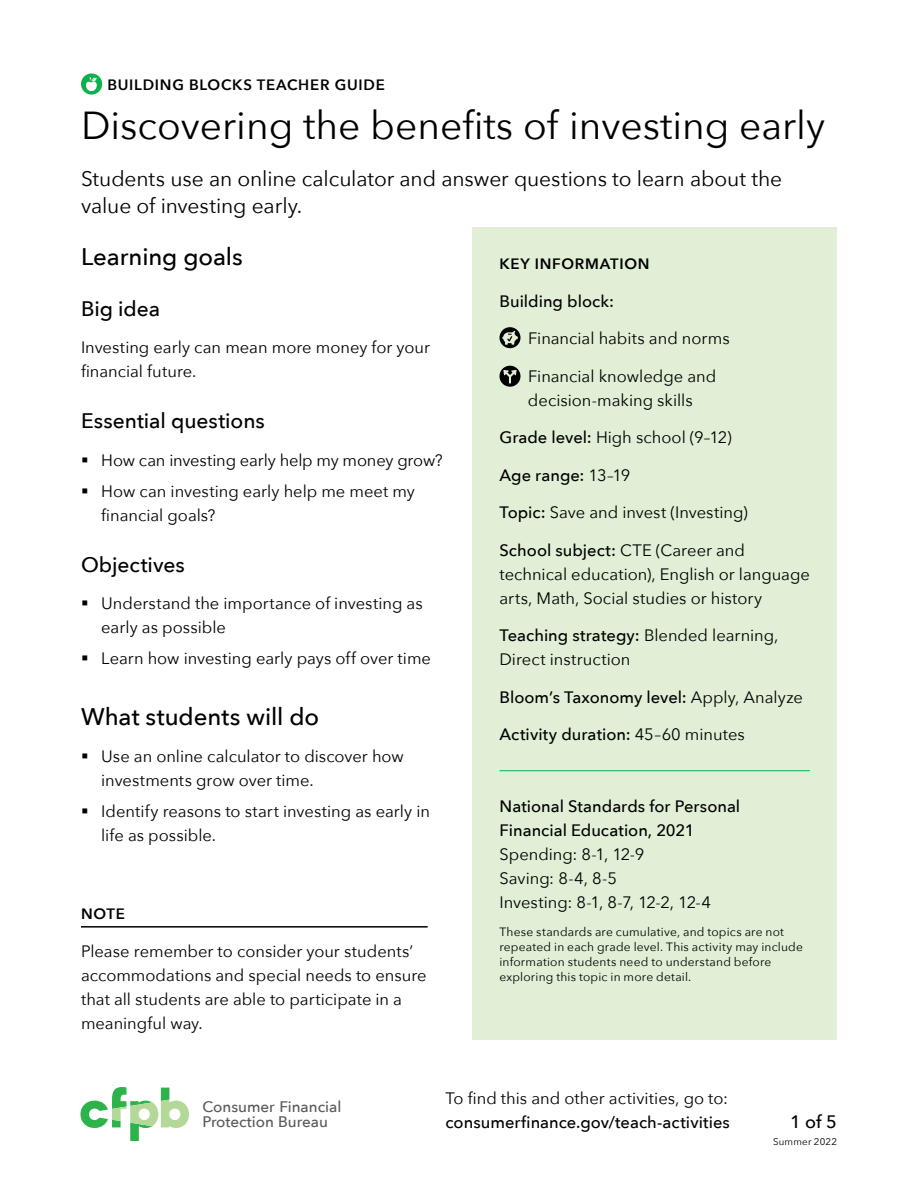
<style>
.page{position:relative;width:918px;height:1188px;background:#fff}
.page>*{position:absolute;margin:0;border:0;box-sizing:border-box;transform-origin:0 0}
.t1{font:39px "Avenir Next";color:#000}
.t2{font:500 24px "Avenir Next";letter-spacing:-.005em;color:#000}
.t3{font:21px/27px "Avenir Next";letter-spacing:-.005em;color:#000}
.t4{font:500 21px "Avenir Next";letter-spacing:-.005em;color:#000}
.t5{font:500 18px "Avenir Next";color:#000}
.t6{font:16.5px/24px "Avenir Next";color:#000}
.t7{font:500 16.5px/24px "Avenir Next";color:#000}
.t8{font:500 15.3px/15.5px "Avenir Next";color:#58595b}
.t9{font:600 15px "Avenir Next";letter-spacing:.05em;color:#000}
.t10{font:12px/15px "Avenir Next";letter-spacing:.015em;color:#000}
.t11{font:9.75px "Avenir Next";letter-spacing:.02em;color:#000}
.s1{font-weight:500}
.s2{font-weight:400}
</style>
<div class="page">
<svg style="left:80px;top:1087px;width:109px;height:54px"></svg>
<svg style="left:81px;top:73px;width:21px;height:22px"></svg>
<svg style="left:85px;top:76px;width:13px;height:15px"></svg>
<div style="left:472px;top:227px;width:365px;height:813px;background:#e0efd6"></div>
<hr style="left:500px;top:770px;width:310px;height:1px;background:#0db14b">
<div style="left:500px;top:327px;width:20px;height:21px;background:#000;border-radius:50%"></div>
<svg style="left:502px;top:331px;width:16px;height:14px"></svg>
<svg style="left:500px;top:366px;width:20px;height:21px"></svg>
<hr style="left:81px;top:926px;width:347px;height:2px;background:#000">
<p class="t9" style="left:107px;top:72px;width:279px">BUILDING BLOCKS TEACHER GUIDE</p>
<h1 class="t1" style="left:81px;top:92px;width:746px">Discovering the benefits of investing early</h1>
<p class="t3" style="left:81px;top:164px;width:703px">Students use an online calculator and answer questions to learn about the value of investing early.</p>
<h2 class="t2" style="left:81px;top:236px;width:163px">Learning goals</h2>
<p class="t4" style="left:81px;top:291px;width:81px">Big idea</p>
<p class="t6" style="left:81px;top:335px;width:351px">Investing early can mean more money for your financial future.</p>
<p class="t4" style="left:81px;top:403px;width:185px">Essential questions</p>
<p class="t6" style="left:81px;top:447px;width:363px">▪ How can investing early help my money grow?</p>
<p class="t6" style="left:101px;top:478px;width:315px;text-indent:-20px">▪ How can investing early help me meet my financial goals?</p>
<p class="t4" style="left:81px;top:546px;width:105px">Objectives</p>
<p class="t6" style="left:101px;top:591px;width:323px;text-indent:-20px">▪ Understand the importance of investing as early as possible</p>
<p class="t6" style="left:81px;top:645px;width:352px">▪ Learn how investing early pays off over time</p>
<h2 class="t2" style="left:81px;top:696px;width:240px">What students will do</h2>
<p class="t6" style="left:101px;top:744px;width:304px;text-indent:-20px">▪ Use an online calculator to discover how investments grow over time.</p>
<p class="t6" style="left:101px;top:798px;width:330px;text-indent:-20px">▪ Identify reasons to start investing as early in life as possible.</p>
<p class="t9" style="left:81px;top:901px;width:45px">NOTE</p>
<p class="t6" style="left:81px;top:938px;width:347px">Please remember to consider your students’ accommodations and special needs to ensure that all students are able to participate in a meaningful way.</p>
<p class="t9" style="left:500px;top:251px;width:152px">KEY INFORMATION</p>
<p class="t7" style="left:500px;top:289px;width:116px">Building block:</p>
<p class="t6" style="left:528px;top:326px;width:203px">Financial habits and norms</p>
<p class="t6" style="left:528px;top:363px;width:190px">Financial knowledge and decision-making skills</p>
<p class="t6" style="left:500px;top:425px;width:234px"><span class="s1">Grade level:</span> High school (9–12)</p>
<p class="t7" style="left:500px;top:463px;width:133px">Age range: <span class="s2">13–19</span></p>
<p class="t6" style="left:500px;top:500px;width:250px"><span class="s1">Topic:</span> Save and invest (Investing)</p>
<p class="t6" style="left:500px;top:537px;width:312px"><span class="s1">School subject:</span> CTE (Career and technical education), English or language arts, Math, Social studies or history</p>
<p class="t6" style="left:500px;top:623px;width:281px"><span class="s1">Teaching strategy:</span> Blended learning,<br>Direct instruction</p>
<p class="t7" style="left:500px;top:685px;width:305px">Bloom’s Taxonomy level: <span class="s2">Apply, Analyze</span></p>
<p class="t7" style="left:500px;top:722px;width:247px">Activity duration: <span class="s2">45–60 minutes</span></p>
<p class="t7" style="left:500px;top:793px;width:242px">National Standards for Personal<br>Financial Education, 2021</p>
<p class="t6" style="left:500px;top:841px;width:213px">Spending: 8-1, 12-9<br>Saving: 8-4, 8-5<br>Investing: 8-1, 8-7, 12-2, 12-4</p>
<p class="t10" style="left:500px;top:924px;width:305px">These standards are cumulative, and topics are not repeated in each grade level. This activity may include information students need to understand before exploring this topic in more detail.</p>
<p class="t8" style="left:203px;top:1098px;width:140px">Consumer Financial<br>Protection Bureau</p>
<p class="t6" style="left:446px;top:1085px;width:284px">To find this and other activities, go to:</p>
<p class="t7" style="left:446px;top:1109px;width:286px">consumerfinance.gov/teach-activities</p>
<p class="t5" style="left:790px;top:1106px;width:48px">1 of 5</p>
<p class="t11" style="left:773px;top:1133px;width:65px">Summer 2022</p>
</div>
